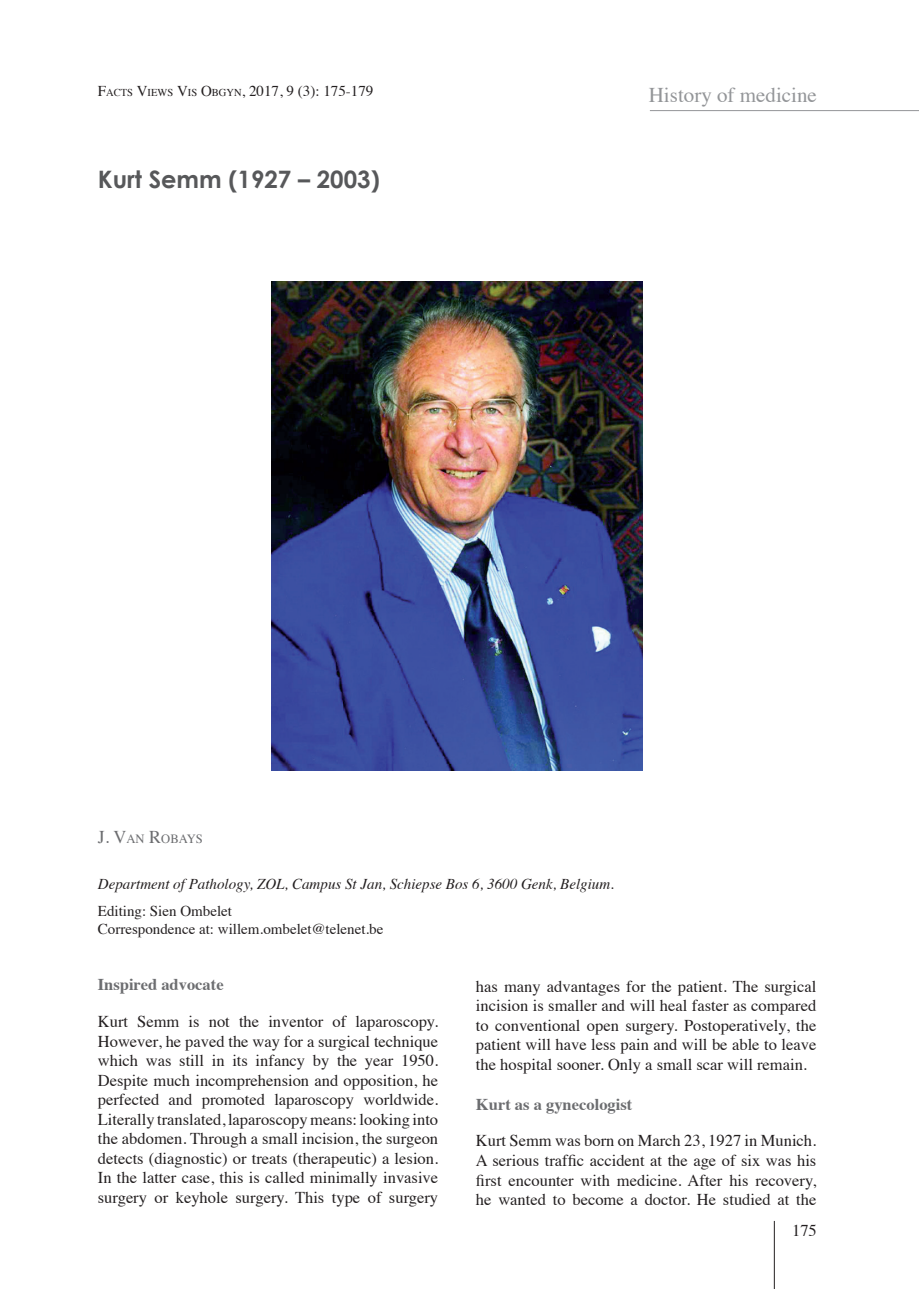
<style>
.page{position:relative;width:919px;height:1289px;background:#fff}
.page>*{position:absolute;margin:0;border:0;box-sizing:border-box;transform-origin:0 0}
.t1{font:700 24px "Century Gothic";color:#57585a}
.t2{font:21px "Times";color:#939598}
.t3{font:16.5px/19.5px "Times";color:#231f20;text-align:justify}
.t4{font:700 16.5px "Times";color:#6c6d70}
.t5{font:italic 15px "Times";color:#231f20}
.t6{font:15px/18px "Times";color:#231f20}
.t7{font:15px "Times";color:#231f20}
.t8{font:12.6px "Times";color:#6c6d70}
.s1{font-size:10.5px}
.s2{font-size:18px}
</style>
<div class="page">
<hr style="left:773px;top:1220px;width:1px;height:68px;background:#231f20">
<img style="left:272px;top:281px;width:371px;height:490px">
<hr style="left:649px;top:110px;width:269px;height:1px;background:#939598">
<p class="t7" style="left:98px;top:77px;width:277px">F<span class="s1">ACTS</span> V<span class="s1">IEWS</span> V<span class="s1">IS</span> O<span class="s1">BGYN</span>, 2017, 9 (3): 175-179</p>
<p class="t2" style="left:648px;top:76px;width:169px">History of medicine</p>
<h1 class="t1" style="left:98px;top:164px;width:283px">Kurt Semm (1927 – 2003)</h1>
<p class="t8" style="left:98px;top:826px;width:106px"><span class="s2">J. V</span>AN <span class="s2">R</span>OBAYS</p>
<p class="t5" style="left:98px;top:871px;width:517px">Department of Pathology, ZOL, Campus St Jan, Schiepse Bos 6, 3600 Genk, Belgium.</p>
<p class="t6" style="left:98px;top:900px;width:287px">Editing: Sien Ombelet<br>Correspondence at: willem.ombelet@telenet.be</p>
<p class="t4" style="left:98px;top:968px;width:127px">Inspired advocate</p>
<p class="t3" style="left:98px;top:1010px;width:342px">Kurt Semm is not the inventor of laparoscopy.<br>However, he paved the way for a surgical technique which was still in its infancy by the year 1950.<br>Despite much incomprehension and opposition, he perfected and promoted laparoscopy worldwide.<br>Literally translated, laparoscopy means: looking into the abdomen. Through a small incision, the surgeon detects (diagnostic) or treats (therapeutic) a lesion.<br>In the latter case, this is called minimally invasive surgery or keyhole surgery. This type of surgery</p>
<p class="t3" style="left:476px;top:974px;width:342px">has many advantages for the patient. The surgical incision is smaller and will heal faster as compared to conventional open surgery. Postoperatively, the patient will have less pain and will be able to leave the hospital sooner. Only a small scar will remain.</p>
<p class="t4" style="left:476px;top:1088px;width:158px">Kurt as a gynecologist</p>
<p class="t3" style="left:476px;top:1129px;width:342px">Kurt Semm was born on March 23, 1927 in Munich.<br>A serious traffic accident at the age of six was his first encounter with medicine. After his recovery, he wanted to become a doctor. He studied at the</p>
<p class="t3" style="left:792px;top:1219px;width:26px">175</p>
</div>
